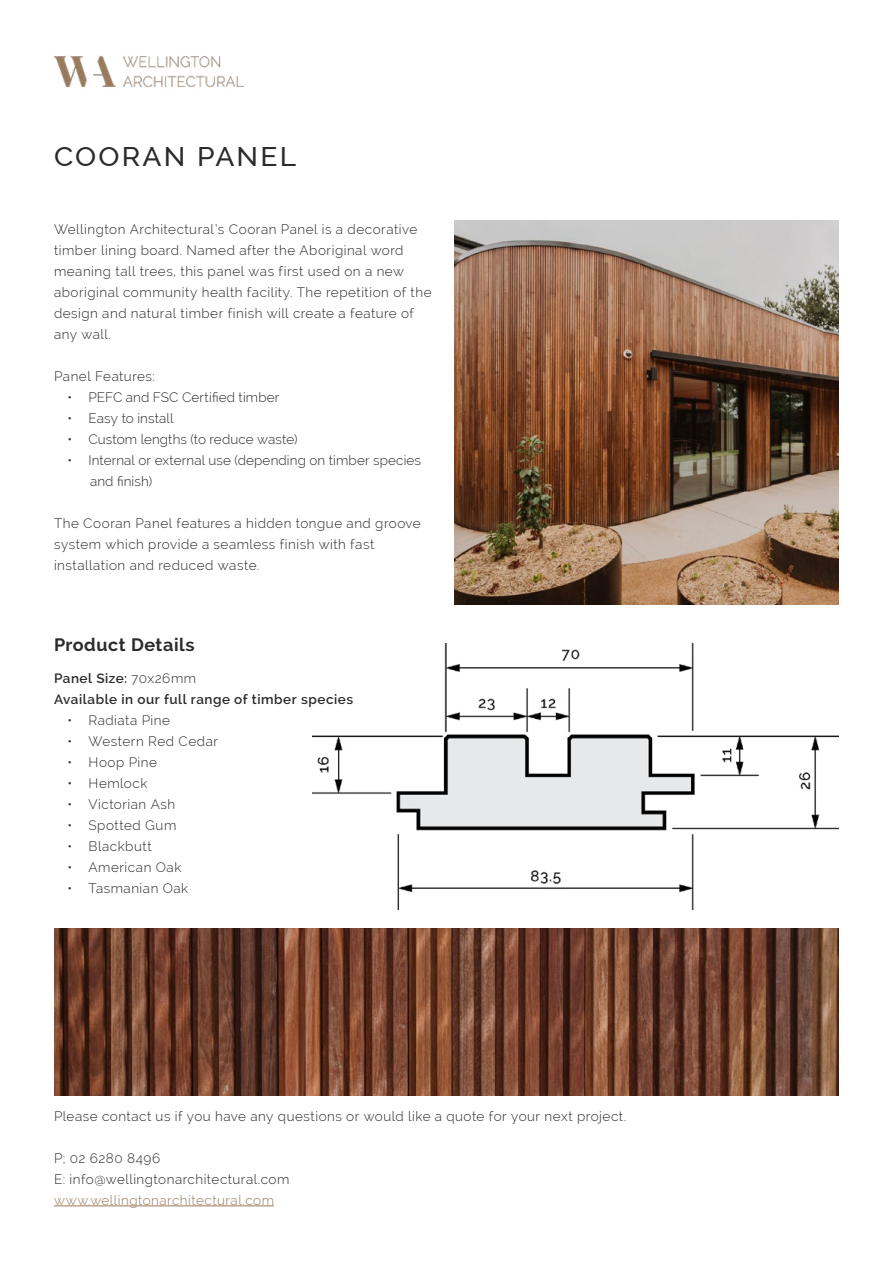
<style>
.page{position:relative;width:893px;height:1263px;background:#fff}
.page>*{position:absolute;margin:0;border:0;box-sizing:border-box;transform-origin:0 0}
.t1{font:500 27px "Raleway";letter-spacing:.08em;color:#2b2b2b;scale:1.04 1}
.t2{font:700 18px "Raleway";letter-spacing:.03em;color:#2b2b2b}
.t3{font:300 13.5px/21px "Raleway";letter-spacing:.035em;color:#2b2b2b}
.t4{font:300 13.5px/21px "Raleway";letter-spacing:.01em;color:#2b2b2b}
.t5{font:600 13.5px/21px "Raleway";letter-spacing:.04em;color:#2b2b2b}
.t6{font:300 13.5px "Raleway";letter-spacing:.005em;color:#2b2b2b}
.t7{font:300 13.5px "Raleway";letter-spacing:.035em;color:#997b5c}
.s1{font-weight:300}
</style>
<div class="page">
<img style="left:54px;top:56px;width:190px;height:32px">
<hr style="left:54px;top:1205px;width:220px;height:1px;background:#997b5c">
<img style="left:455px;top:221px;width:384px;height:384px">
<img style="left:313px;top:643px;width:525px;height:266px">
<img style="left:54px;top:928px;width:785px;height:168px">
<h1 class="t1" style="left:54px;top:141px;width:235px">COORAN PANEL</h1>
<p class="t3" style="left:54px;top:218px;width:379px">Wellington Architectural’s Cooran Panel is a decorative timber lining board. Named after the Aboriginal word meaning tall trees, this panel was first used on a new aboriginal community health facility. The repetition of the design and natural timber finish will create a feature of any wall.</p>
<p class="t3" style="left:54px;top:365px;width:103px">Panel Features:</p>
<p class="t4" style="left:68px;top:386px;width:213px">• PEFC and FSC Certified timber</p>
<p class="t6" style="left:68px;top:410px;width:108px">• Easy to install</p>
<p class="t6" style="left:68px;top:431px;width:232px">• Custom lengths (to reduce waste)</p>
<p class="t4" style="left:90px;top:449px;width:332px;text-indent:-23px">• Internal or external use (depending on timber species and finish)</p>
<p class="t3" style="left:54px;top:512px;width:368px">The Cooran Panel features a hidden tongue and groove system which provide a seamless finish with fast installation and reduced waste.</p>
<h2 class="t2" style="left:54px;top:635px;width:142px">Product Details</h2>
<p class="t5" style="left:54px;top:668px;width:301px">Panel Size: <span class="s1">70x26mm<br></span>Available in our full range of timber species</p>
<p class="t3" style="left:68px;top:710px;width:104px">• Radiata Pine</p>
<p class="t3" style="left:68px;top:731px;width:152px">• Western Red Cedar</p>
<p class="t3" style="left:68px;top:752px;width:91px">• Hoop Pine</p>
<p class="t3" style="left:68px;top:773px;width:81px">• Hemlock</p>
<p class="t3" style="left:68px;top:794px;width:109px">• Victorian Ash</p>
<p class="t3" style="left:68px;top:815px;width:110px">• Spotted Gum</p>
<p class="t3" style="left:68px;top:836px;width:86px">• Blackbutt</p>
<p class="t3" style="left:68px;top:857px;width:115px">• American Oak</p>
<p class="t3" style="left:68px;top:878px;width:122px">• Tasmanian Oak</p>
<p class="t3" style="left:54px;top:1105px;width:574px">Please contact us if you have any questions or would like a quote for your next project.</p>
<p class="t3" style="left:54px;top:1147px;width:237px">P; 02 6280 8496<br>E: info@wellingtonarchitectural.com</p>
<p class="t7" style="left:54px;top:1192px;width:221px">www.wellingtonarchitectural.com</p>
</div>
